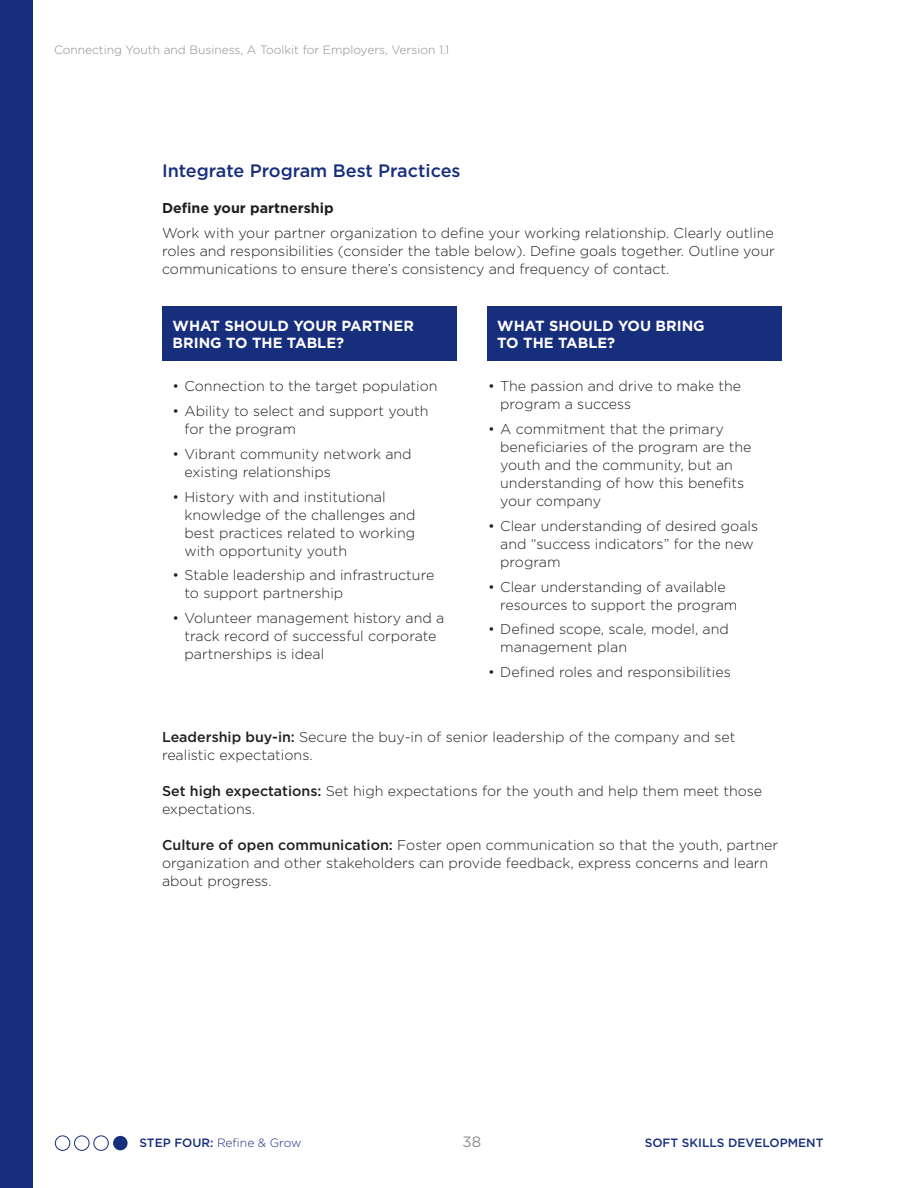
<style>
.page{position:relative;width:918px;height:1188px;background:#fff}
.page>*{position:absolute;margin:0;border:0;box-sizing:border-box;transform-origin:0 0}
.t1{font:500 18px "Gotham";color:#172e7c}
.t2{font:15px "Gotham";color:#8a8c8f}
.t3{font:700 14.7px/17.5px "Gotham";color:#fff}
.t4{font:300 14.25px/18px "Gotham";color:#231f20}
.t5{font:700 14.25px "Gotham";color:#231f20}
.t6{font:300 12px "Gotham";color:#8a8c8f}
.t7{font:500 12px "Gotham";color:#172e7c}
.t8{font:300 12px "Gotham";letter-spacing:-.005em;color:#172e7c}
.s1{font-weight:500}
</style>
<div class="page">
<div style="left:55px;top:1135px;width:15px;height:16px;border:1px solid #172e7c;border-radius:50%"></div>
<div style="left:74px;top:1135px;width:15px;height:16px;border:1px solid #172e7c;border-radius:50%"></div>
<div style="left:93px;top:1135px;width:16px;height:16px;border:1px solid #172e7c;border-radius:50%"></div>
<div style="left:113px;top:1136px;width:15px;height:14px;background:#172e7c;border-radius:50%"></div>
<div style="left:0;top:0;width:32px;height:1188px;background:#172e7c"></div>
<div style="left:162px;top:307px;width:295px;height:54px;background:#172e7c"></div>
<div style="left:487px;top:307px;width:295px;height:54px;background:#172e7c"></div>
<p class="t6" style="left:54px;top:43px;width:397px">Connecting Youth and Business, A Toolkit for Employers, Version 1.1</p>
<p class="t1" style="left:162px;top:160px;width:300px">Integrate Program Best Practices</p>
<p class="t5" style="left:162px;top:200px;width:173px">DEFINE YOUR PARTNERSHIP</p>
<p class="t4" style="left:162px;top:224px;width:614px;text-align:justify">Work with your partner organization to define your working relationship. Clearly outline roles and responsibilities (consider the table below). Define goals together. Outline your communications to ensure there’s consistency and frequency of contact.</p>
<p class="t3" style="left:173px;top:316px;width:73px">WHAT SHOULD</p>
<p class="t3" style="left:293px;top:316px;width:60px">YOUR PARTNER</p>
<p class="t3" style="left:173px;top:334px;width:21px">BRING</p>
<p class="t3" style="left:226px;top:334px;width:37px">TO THE</p>
<p class="t3" style="left:287px;top:334px;width:59px">TABLE?</p>
<p class="t4" style="left:172px;top:377px;width:267px">• Connection to the target population</p>
<p class="t4" style="left:184px;top:402px;width:246px;text-indent:-12px">• Ability to select and support youth for the program</p>
<p class="t4" style="left:184px;top:445px;width:229px;text-indent:-12px">• Vibrant community network and existing relationships</p>
<p class="t4" style="left:184px;top:487px;width:233px;text-indent:-12px">• History with and institutional knowledge of the challenges and best practices related to working with opportunity youth</p>
<p class="t4" style="left:184px;top:566px;width:251px;text-indent:-12px">• Stable leadership and infrastructure to support partnership</p>
<p class="t4" style="left:184px;top:609px;width:261px;text-indent:-12px">• Volunteer management history and a track record of successful corporate partnerships is ideal</p>
<p class="t3" style="left:497px;top:316px;width:209px">WHAT SHOULD YOU BRING<br>TO THE TABLE?</p>
<p class="t4" style="left:500px;top:377px;width:242px;text-indent:-12px">• The passion and drive to make the program a success</p>
<p class="t4" style="left:500px;top:420px;width:253px;text-indent:-12px">• A commitment that the primary beneficiaries of the program are the youth and the community, but an understanding of how this benefits your company</p>
<p class="t4" style="left:500px;top:517px;width:259px;text-indent:-12px">• Clear understanding of desired goals and “success indicators” for the new program</p>
<p class="t4" style="left:500px;top:577px;width:239px;text-indent:-12px">• Clear understanding of available resources to support the program</p>
<p class="t4" style="left:500px;top:620px;width:230px;text-indent:-12px">• Defined scope, scale, model, and management plan</p>
<p class="t4" style="left:488px;top:663px;width:244px">• Defined roles and responsibilities</p>
<p class="t4" style="left:162px;top:728px;width:575px"><span class="s1">Leadership buy-in:</span> Secure the buy-in of senior leadership of the company and set realistic expectations.</p>
<p class="t4" style="left:162px;top:782px;width:602px"><span class="s1">Set high expectations:</span> Set high expectations for the youth and help them meet those expectations.</p>
<p class="t4" style="left:162px;top:836px;width:618px"><span class="s1">Culture of open communication:</span> Foster open communication so that the youth, partner organization and other stakeholders can provide feedback, express concerns and learn about progress.</p>
<p class="t8" style="left:139px;top:1136px;width:164px"><span class="s1">Step four:</span> Refine &amp; Grow</p>
<p class="t2" style="left:463px;top:1133px;width:20px">38</p>
<p class="t7" style="left:645px;top:1136px;width:61px">SOFT Skills</p>
<p class="t7" style="left:728px;top:1136px;width:94px">Developm ent</p>
</div>
